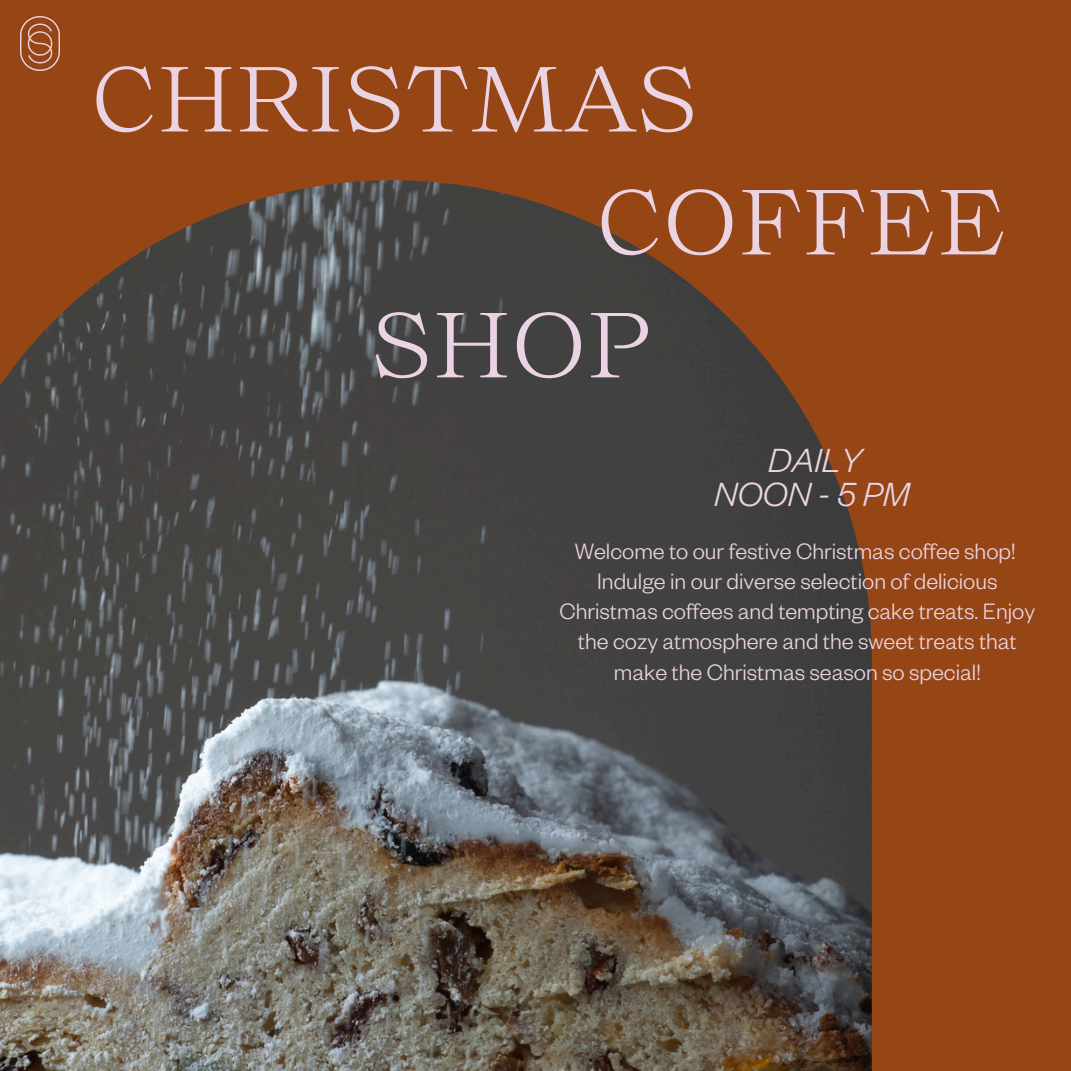
<style>
.page{position:relative;width:1071px;height:1071px;background:#964515}
.page>*{position:absolute;margin:0;border:0;box-sizing:border-box;transform-origin:0 0}
.t1{font:300 88.38px "Bw Beto";color:#ead3e2}
.t2{font:italic 300 36.75px/34.1px "Founders Grotesk";color:#ead3e2;text-align:center}
.t3{font:300 24.5px/30.1px "Founders Grotesk";color:#ead3e2;text-align:center}
</style>
<div class="page">
<img style="left:0;top:180px;width:872px;height:891px">
<img style="left:21px;top:17px;width:39px;height:54px">
<h1 class="t1" style="left:91px;top:43px;width:609px">CHRISTMAS</h1>
<h1 class="t1" style="left:596px;top:166px;width:413px">COFFEE</h1>
<h1 class="t1" style="left:371px;top:289px;width:282px">SHOP</h1>
<p class="t2" style="left:714px;top:441px;width:197px">DAILY<br>NOON - 5 PM</p>
<h2 class="t3" style="left:575px;top:535px;width:442px">Welcome to our festive Christmas coffee shop!</h2>
<p class="t3" style="left:559px;top:565px;width:477px">Indulge in our diverse selection of delicious Christmas coffees and tempting cake treats. Enjoy the cozy atmosphere and the sweet treats that make the Christmas season so special!</p>
</div>
